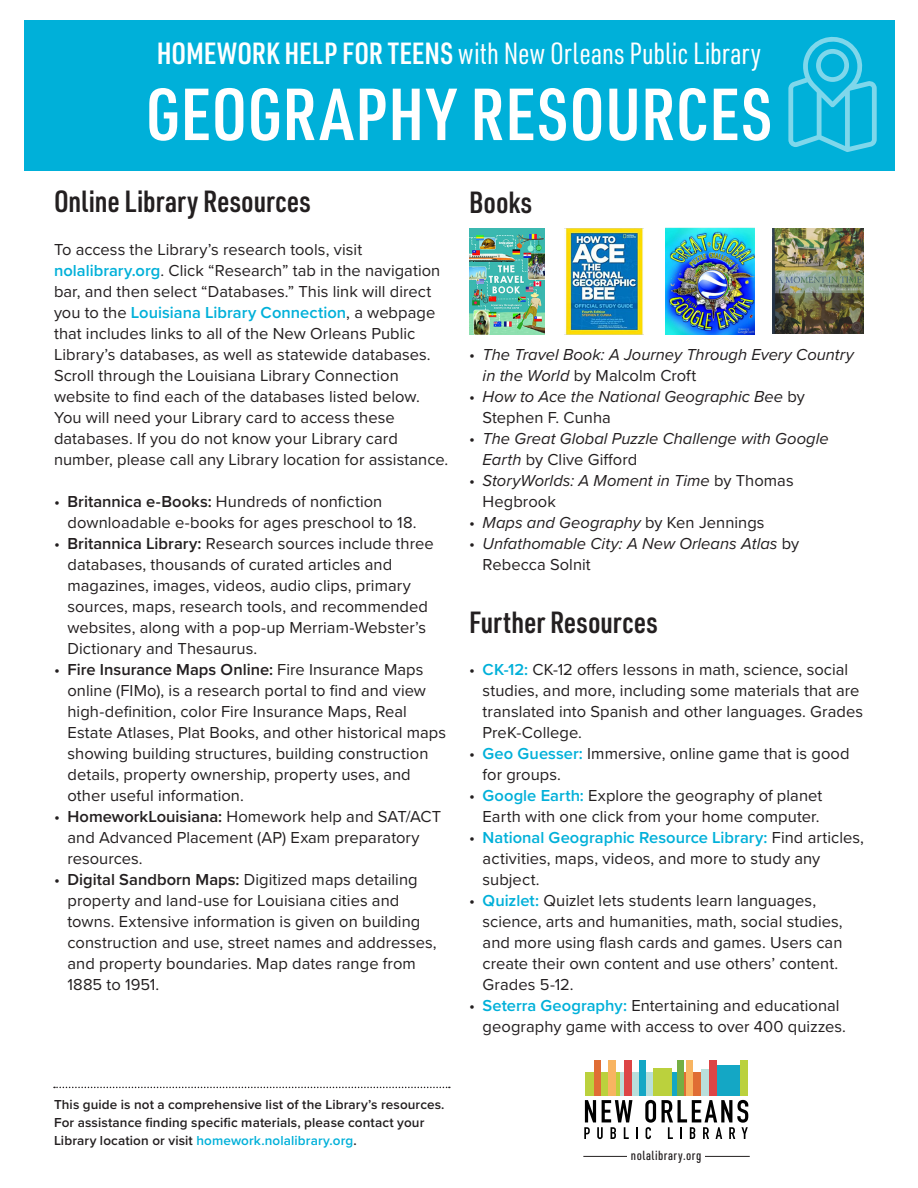
<style>
.page{position:relative;width:918px;height:1188px;background:#fff}
.page>*{position:absolute;margin:0;border:0;box-sizing:border-box;transform-origin:0 0}
.t1{font:600 72px "URWDIN Cond";letter-spacing:.015em;color:#fff}
.t2{font:30px "URWDIN Cond";letter-spacing:.005em;color:#fff}
.Body{font:600 30px "URWDIN Cond";color:#231f20}
.Body-2{font:16.5px/21px "Proxima Nova";letter-spacing:.005em;color:#231f20}
.t3{font:italic 16.5px/21px "Proxima Nova";color:#231f20}
.t4{font:600 13.5px/18px "Proxima Nova";letter-spacing:.01em;color:#231f20}
.t5{font:500 12.9px "URWDIN Cond";letter-spacing:.035em;color:#231f20}
.s1{font-weight:600}
.s2{font-weight:600;color:#00b0d9}
.s3{font-style:normal}
.s4{color:#00b0d9}
</style>
<div class="page">
<div style="left:24px;top:21px;width:870px;height:150px;background:#00b0d9"></div>
<div style="left:716px;top:1065px;width:25px;height:31px;background:#14a7c5"></div>
<div style="left:601px;top:1072px;width:8px;height:24px;background:#bbd13d"></div>
<hr style="left:616px;top:1072px;width:4px;height:24px;background:#bbd13d">
<hr style="left:620px;top:1072px;width:4px;height:24px;background:#b9dfdb">
<div style="left:631px;top:1072px;width:8px;height:24px;background:#b9dfdb"></div>
<div style="left:646px;top:1072px;width:7px;height:24px;background:#b9dfdb"></div>
<div style="left:672px;top:1072px;width:5px;height:24px;background:#14a7c5"></div>
<svg style="left:683px;top:1072px;width:4px;height:24px"></svg>
<div style="left:693px;top:1072px;width:8px;height:24px;background:#e06d34"></div>
<div style="left:594px;top:1060px;width:7px;height:36px;background:#e06d34"></div>
<div style="left:609px;top:1060px;width:7px;height:36px;background:#f8b461"></div>
<div style="left:624px;top:1060px;width:7px;height:36px;background:#dd4546"></div>
<div style="left:639px;top:1060px;width:7px;height:36px;background:#14a7c5"></div>
<div style="left:677px;top:1060px;width:6px;height:36px;background:#75ae43"></div>
<div style="left:687px;top:1060px;width:6px;height:36px;background:#f8b461"></div>
<div style="left:709px;top:1060px;width:7px;height:36px;background:#dd4546"></div>
<div style="left:741px;top:1060px;width:7px;height:36px;background:#bbd13d"></div>
<div style="left:653px;top:1068px;width:19px;height:28px;background:#bbd13d"></div>
<div style="left:701px;top:1069px;width:8px;height:27px;background:#b9dfdb"></div>
<svg style="left:584px;top:1100px;width:54px;height:39px"></svg>
<svg style="left:645px;top:1100px;width:11px;height:39px"></svg>
<svg style="left:662px;top:1100px;width:86px;height:39px"></svg>
<div style="left:585px;top:1072px;width:9px;height:24px;background:#bbd13d"></div>
<hr style="left:583px;top:1156px;width:167px;height:1px;background:#231f20">
<div style="left:627px;top:1151px;width:78px;height:17px;background:#fff"></div>
<svg style="left:54px;top:1087px;width:396px;height:1px"></svg>
<img style="left:469px;top:229px;width:75px;height:106px">
<img style="left:772px;top:229px;width:92px;height:105px">
<img style="left:665px;top:228px;width:89px;height:106px">
<img style="left:565px;top:229px;width:79px;height:106px">
<svg style="left:788px;top:36px;width:89px;height:116px"></svg>
<p class="t2" style="left:157px;top:33px;width:606px"><span class="s1">HOMEWORK HELP FOR TEENS</span> with New Orleans Public Library</p>
<p class="t1" style="left:146px;top:66px;width:628px">GEOGRAPHY RESOURCES</p>
<p class="Body" style="left:54px;top:182px;width:258px">Online Library Resources</p>
<p class="Body-2" style="left:54px;top:238px;width:396px">To access the Library’s research tools, visit <span class="s2">nolalibrary.org</span>. Click “Research” tab in the navigation bar, and then select “Databases.” This link will direct you to the <span class="s2">Louisiana Library Connection</span>, a webpage that includes links to all of the New Orleans Public Library’s databases, as well as statewide databases.<br>Scroll through the Louisiana Library Connection website to find each of the databases listed below.<br>You will need your Library card to access these databases. If you do not know your Library card number, please call any Library location for assistance.</p>
<p class="Body-2" style="left:68px;top:490px;width:351px;text-indent:-14px">• <span class="s1">Britannica e-Books:</span> Hundreds of nonfiction downloadable e-books for ages preschool to 18.</p>
<p class="Body-2" style="left:68px;top:532px;width:368px;text-indent:-14px">• <span class="s1">Britannica Library:</span> Research sources include three databases, thousands of curated articles and magazines, images, videos, audio clips, primary sources, maps, research tools, and recommended websites, along with a pop-up Merriam-Webster’s Dictionary and Thesaurus.</p>
<p class="Body-2" style="left:68px;top:658px;width:380px;text-indent:-14px">• <span class="s1">Fire Insurance Maps Online:</span> Fire Insurance Maps online (FIMo), is a research portal to find and view high-definition, color Fire Insurance Maps, Real Estate Atlases, Plat Books, and other historical maps showing building structures, building construction details, property ownership, property uses, and other useful information.</p>
<p class="Body-2" style="left:68px;top:805px;width:375px;text-indent:-14px">• <span class="s1">HomeworkLouisiana:</span> Homework help and SAT/ACT and Advanced Placement (AP) Exam preparatory resources.</p>
<p class="Body-2" style="left:68px;top:868px;width:371px;text-indent:-14px">• <span class="s1">Digital Sandborn Maps:</span> Digitized maps detailing property and land-use for Louisiana cities and towns. Extensive information is given on building construction and use, street names and addresses, and property boundaries. Map dates range from 1885 to 1951.</p>
<p class="Body" style="left:469px;top:182px;width:65px">Books</p>
<p class="t3" style="left:483px;top:343px;width:373px;text-indent:-14px"><span class="s3">•</span> The Travel Book: A Journey Through Every Country in the World <span class="s3">by Malcolm Croft</span></p>
<p class="t3" style="left:483px;top:385px;width:324px;text-indent:-14px"><span class="s3">•</span> How to Ace the National Geographic Bee <span class="s3">by<br>Stephen F. Cunha</span></p>
<p class="t3" style="left:483px;top:427px;width:348px;text-indent:-14px"><span class="s3">•</span> The Great Global Puzzle Challenge with Google<br>Earth <span class="s3">by Clive Gifford</span></p>
<p class="t3" style="left:483px;top:469px;width:313px;text-indent:-14px"><span class="s3">•</span> StoryWorlds: A Moment in Time <span class="s3">by Thomas<br>Hegbrook</span></p>
<p class="t3" style="left:469px;top:511px;width:297px"><span class="s3">•</span> Maps and Geography <span class="s3">by Ken Jennings</span></p>
<p class="t3" style="left:483px;top:532px;width:318px;text-indent:-14px"><span class="s3">•</span> Unfathomable City: A New Orleans Atlas <span class="s3">by<br>Rebecca Solnit</span></p>
<p class="Body" style="left:469px;top:602px;width:190px">Further Resources</p>
<p class="Body-2" style="left:483px;top:658px;width:382px;text-indent:-14px">• <span class="s2">CK-12:</span> CK-12 offers lessons in math, science, social studies, and more, including some materials that are translated into Spanish and other languages. Grades PreK-College.</p>
<p class="Body-2" style="left:483px;top:742px;width:368px;text-indent:-14px">• <span class="s2">Geo Guesser:</span> Immersive, online game that is good for groups.</p>
<p class="Body-2" style="left:469px;top:784px;width:355px;text-align:right">• <span class="s2">Google Earth:</span> Explore the geography of planet<br>Earth with one click from your home computer.</p>
<p class="Body-2" style="left:483px;top:826px;width:383px;text-indent:-14px">• <span class="s2">National Geographic Resource Library:</span> Find articles, activities, maps, videos, and more to study any subject.</p>
<p class="Body-2" style="left:483px;top:889px;width:362px;text-indent:-14px">• <span class="s2">Quizlet:</span> Quizlet lets students learn languages, science, arts and humanities, math, social studies, and more using flash cards and games. Users can create their own content and use others’ content.<br>Grades 5-12.</p>
<p class="Body-2" style="left:483px;top:994px;width:365px;text-indent:-14px">• <span class="s2">Seterra Geography:</span> Entertaining and educational geography game with access to over 400 quizzes.</p>
<p class="t4" style="left:54px;top:1095px;width:392px">This guide is not a comprehensive list of the Library’s resources.<br>For assistance finding specific materials, please contact your<br>Library location or visit <span class="s4">homework.nolalibrary.org</span>.</p>
<p class="t5" style="left:631px;top:1147px;width:72px">nolalibrary.org</p>
</div>
